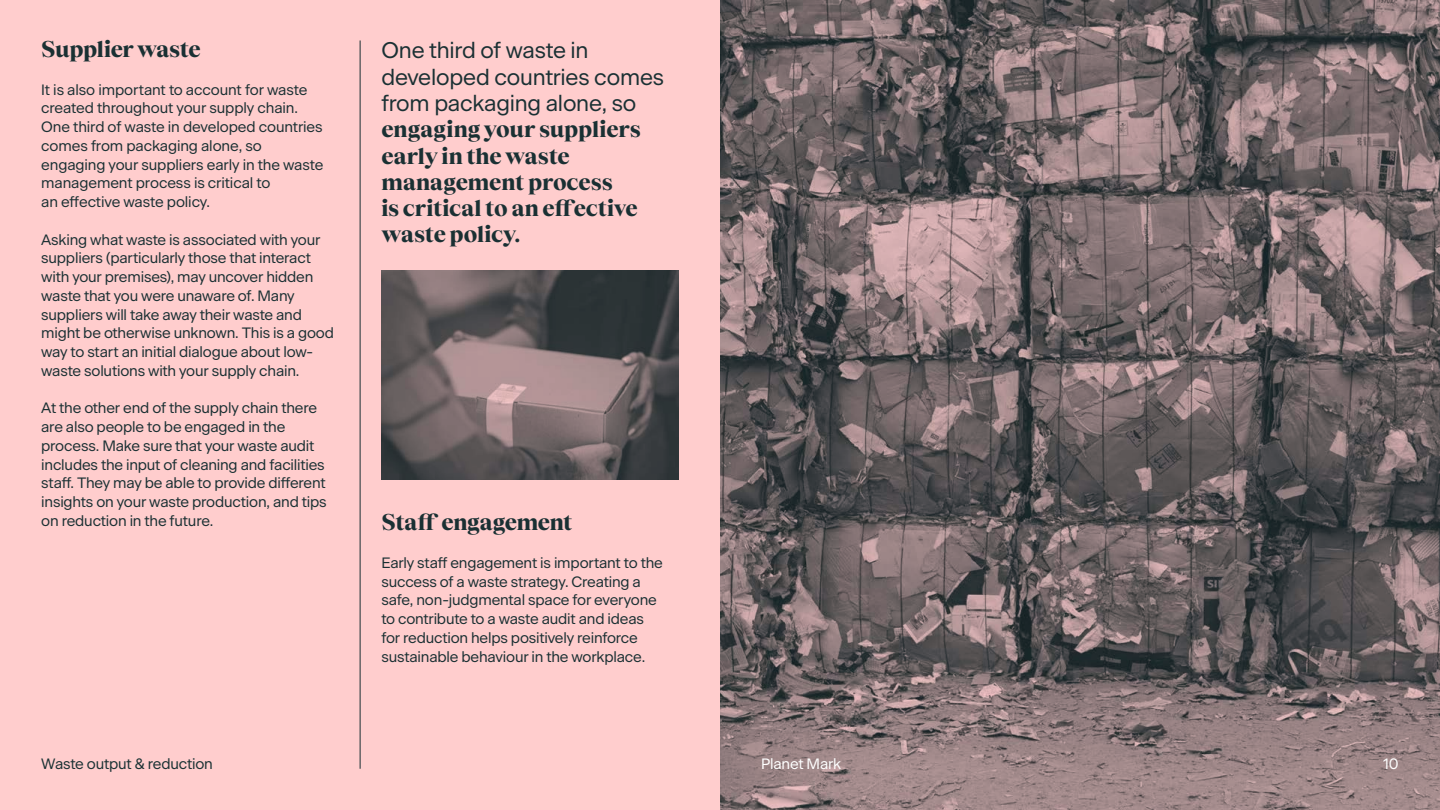
<style>
.page{position:relative;width:1440px;height:810px;background:#ffcdcd}
.page>*{position:absolute;margin:0;border:0;box-sizing:border-box;transform-origin:0 0}
.t1{font:800 22.5px/26.2px "Tobias";letter-spacing:-.015em;color:#1a3033}
.t2{font:22.5px/26.2px "Beausite Classic Clear";letter-spacing:-.01em;color:#1a3033}
.t3{font:15px/18.8px "Beausite Classic Clear";letter-spacing:-.01em;color:#1a3033}
.t4{font:15px "Beausite Classic Clear";letter-spacing:-.01em;color:#193133}
.t5{font:15px "Beausite Classic Clear";letter-spacing:-.015em;color:#fff}
</style>
<div class="page">
<img style="left:720px;top:0;width:720px;height:810px">
<hr style="left:360px;top:40px;width:1px;height:729px;background:#1a3033">
<img style="left:381px;top:270px;width:298px;height:210px">
<h1 class="t1" style="left:41px;top:34px;width:161px">Supplier waste</h1>
<p class="t3" style="left:41px;top:79px;width:284px">It is also important to account for waste created throughout your supply chain.<br>One third of waste in developed countries comes from packaging alone, so engaging your suppliers early in the waste management process is critical to<br>an effective waste policy.</p>
<p class="t3" style="left:41px;top:229px;width:294px">Asking what waste is associated with your suppliers (particularly those that interact with your premises), may uncover hidden waste that you were unaware of. Many suppliers will take away their waste and might be otherwise unknown. This is a good way to start an initial dialogue about low&shy;waste solutions with your supply chain.</p>
<p class="t3" style="left:41px;top:398px;width:287px">At the other end of the supply chain there are also people to be engaged in the process. Make sure that your waste audit includes the input of cleaning and facilities staff. They may be able to provide different insights on your waste production, and tips on reduction in the future.</p>
<h1 class="t2" style="left:381px;top:36px;width:284px">One third of waste in developed countries comes from packaging alone, so</h1>
<h1 class="t1" style="left:381px;top:114px;width:261px">engaging your suppliers early in the waste management process<br>is critical to an effective waste policy.</h1>
<h1 class="t1" style="left:381px;top:507px;width:193px">Staff engagement</h1>
<p class="t3" style="left:381px;top:552px;width:283px">Early staff engagement is important to the success of a waste strategy. Creating a safe, non-judgmental space for everyone to contribute to a waste audit and ideas for reduction helps positively reinforce sustainable behaviour in the workplace.</p>
<p class="t4" style="left:41px;top:752px;width:173px">Waste output &amp; reduction</p>
<p class="t5" style="left:761px;top:752px;width:82px">Planet Mark</p>
<p class="t5" style="left:1383px;top:752px;width:17px">10</p>
</div>
